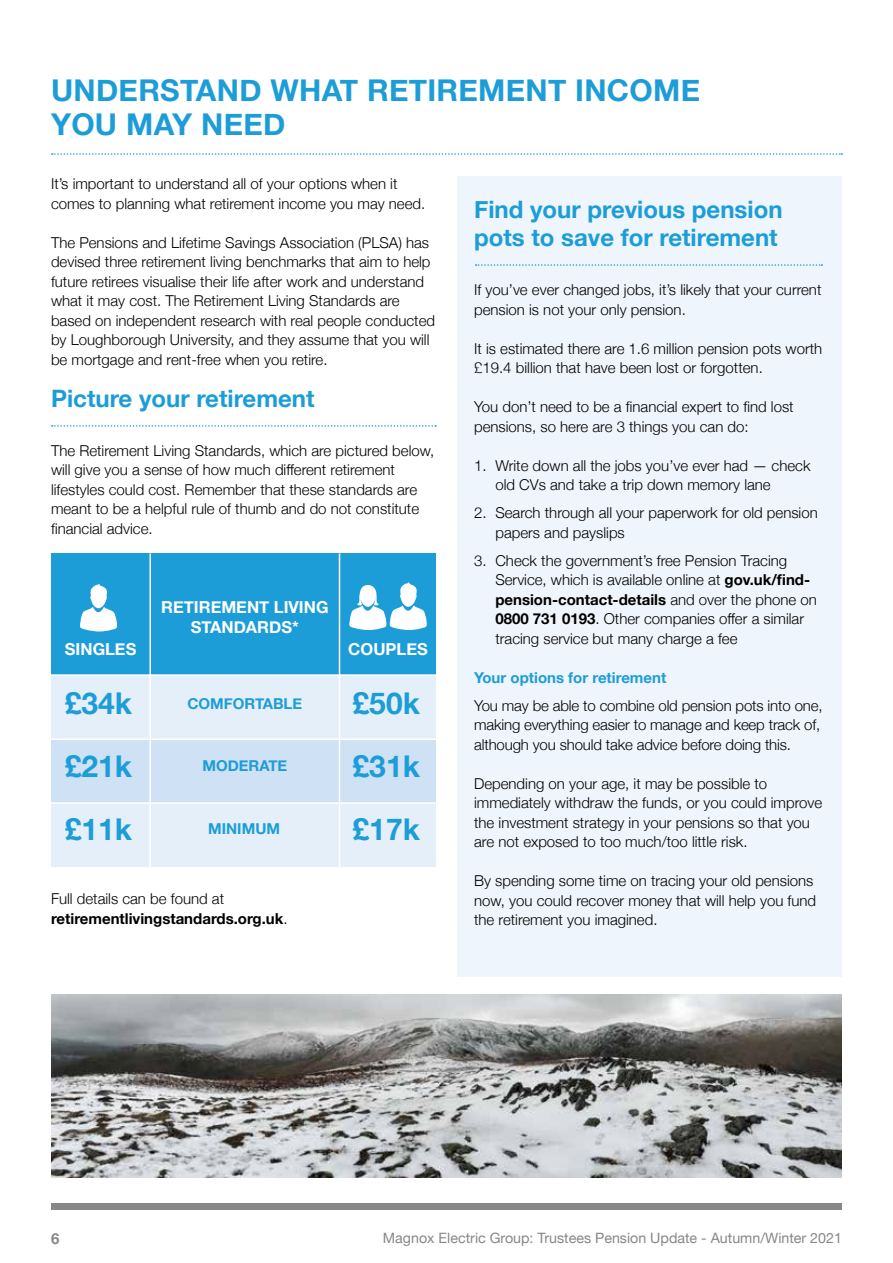
<style>
.page{position:relative;width:893px;height:1263px;background:#fff}
.page>*{position:absolute;margin:0;border:0;box-sizing:border-box;transform-origin:0 0}
.t1{font:700 30px/63px "Helvetica Neue";letter-spacing:.01em;color:#1d9dd8;text-align:justify}
.t2{font:700 24px/28.5px "Helvetica Neue";color:#1d9dd8}
.t3{font:700 16.5px/19.8px "Helvetica Neue";color:#fff;text-align:center}
.t4{font:300 15px/19.5px "Helvetica Neue";color:#000}
.t5{font:700 15px/19.5px "Helvetica Neue";color:#000}
.t6{font:700 15px "Helvetica Neue";color:#1d9dd8}
.t7{font:700 15px "Helvetica Neue";color:#878787}
.t8{font:14.25px "Helvetica Neue";color:#878787}
.s1{font-weight:300}
.s2{font-weight:700}
</style>
<div class="page">
<div style="left:51px;top:1203px;width:791px;height:7px;background:#878787"></div>
<div style="left:457px;top:177px;width:385px;height:800px;background:#eff5fc"></div>
<svg style="left:52px;top:153px;width:790px;height:2px"></svg>
<div style="left:51px;top:553px;width:385px;height:313px;background:#e5effa"></div>
<div style="left:51px;top:553px;width:385px;height:123px;background:#1d9dd8"></div>
<div style="left:51px;top:738px;width:385px;height:66px;background:#cee1f5"></div>
<svg style="left:349px;top:582px;width:78px;height:48px;background:#98d2ed"></svg>
<hr style="left:149px;top:553px;width:2px;height:313px;background:#fff">
<hr style="left:339px;top:553px;width:1px;height:313px;background:#fff">
<svg style="left:80px;top:583px;width:38px;height:49px;background:#98d2ed"></svg>
<img style="left:51px;top:994px;width:791px;height:183px">
<svg style="left:52px;top:425px;width:384px;height:2px"></svg>
<svg style="left:476px;top:264px;width:346px;height:2px"></svg>
<h1 class="t1" style="left:51px;top:73px;width:651px;line-height:34.5px">UNDERSTAND WHAT RETIREMENT INCOME<br>YOU MAY NEED</h1>
<p class="t4" style="left:51px;top:173px;width:376px">It’s important to understand all of your options when it comes to planning what retirement income you may need.</p>
<p class="t4" style="left:51px;top:231px;width:386px">The Pensions and Lifetime Savings Association (PLSA) has devised three retirement living benchmarks that aim to help future retirees visualise their life after work and understand what it may cost. The Retirement Living Standards are based on independent research with real people conducted by Loughborough University, and they assume that you will be mortgage and rent-free when you retire.</p>
<h2 class="t2" style="left:51px;top:384px;width:265px">Picture your retirement</h2>
<p class="t4" style="left:51px;top:440px;width:385px">The Retirement Living Standards, which are pictured below, will give you a sense of how much different retirement lifestyles could cost. Remember that these standards are meant to be a helpful rule of thumb and do not constitute financial advice.</p>
<p class="t3" style="left:161px;top:597px;width:169px">RETIREMENT LIVING<br>STANDARDS*</p>
<p class="t3" style="left:65px;top:640px;width:73px">SINGLES</p>
<p class="t3" style="left:348px;top:640px;width:81px">COUPLES</p>
<h1 class="t1" style="left:65px;top:673px;width:69px">£34k £21k £11k</h1>
<h1 class="t1" style="left:353px;top:673px;width:69px">£50k £31k £17k</h1>
<p class="t6" style="left:187px;top:692px;width:116px">COMFORTABLE</p>
<p class="t6" style="left:203px;top:754px;width:86px">MODERATE</p>
<p class="t6" style="left:208px;top:817px;width:73px">MINIMUM</p>
<p class="t5" style="left:51px;top:890px;width:238px"><span class="s1">Full details can be found at </span>retirementlivingstandards.org.uk<span class="s1">.</span></p>
<h2 class="t2" style="left:474px;top:195px;width:310px">Find your previous pension pots to save for retirement</h2>
<p class="t4" style="left:474px;top:279px;width:349px">If you’ve ever changed jobs, it’s likely that your current pension is not your only pension.</p>
<p class="t4" style="left:474px;top:338px;width:350px">It is estimated there are 1.6 million pension pots worth £19.4 billion that have been lost or forgotten.</p>
<p class="t4" style="left:474px;top:396px;width:321px">You don’t need to be a financial expert to find lost pensions, so here are 3 things you can do:</p>
<p class="t4" style="left:495px;top:455px;width:317px;text-indent:-21px">1. Write down all the jobs you’ve ever had — check old CVs and take a trip down memory lane</p>
<p class="t4" style="left:495px;top:502px;width:324px;text-indent:-21px">2. Search through all your paperwork for old pension papers and payslips</p>
<p class="t4" style="left:495px;top:550px;width:323px;text-indent:-21px">3. Check the government’s free Pension Tracing Service, which is available online at <span class="s2">gov.uk/find&shy;pension-contact-details</span> and over the phone on <span class="s2">0800 731 0193</span>. Other companies offer a similar tracing service but many charge a fee</p>
<p class="t6" style="left:474px;top:666px;width:194px">Your options for retirement</p>
<p class="t4" style="left:474px;top:695px;width:350px">You may be able to combine old pension pots into one, making everything easier to manage and keep track of, although you should take advice before doing this.</p>
<p class="t4" style="left:474px;top:773px;width:350px">Depending on your age, it may be possible to immediately withdraw the funds, or you could improve the investment strategy in your pensions so that you are not exposed to too much/too little risk.</p>
<p class="t4" style="left:474px;top:870px;width:344px">By spending some time on tracing your old pensions now, you could recover money that will help you fund the retirement you imagined.</p>
<p class="t7" style="left:51px;top:1226px;width:10px">6</p>
<p class="t8" style="left:383px;top:1228px;width:461px">Magnox Electric Group: Trustees Pension Update - Autumn/Winter 2021</p>
</div>
